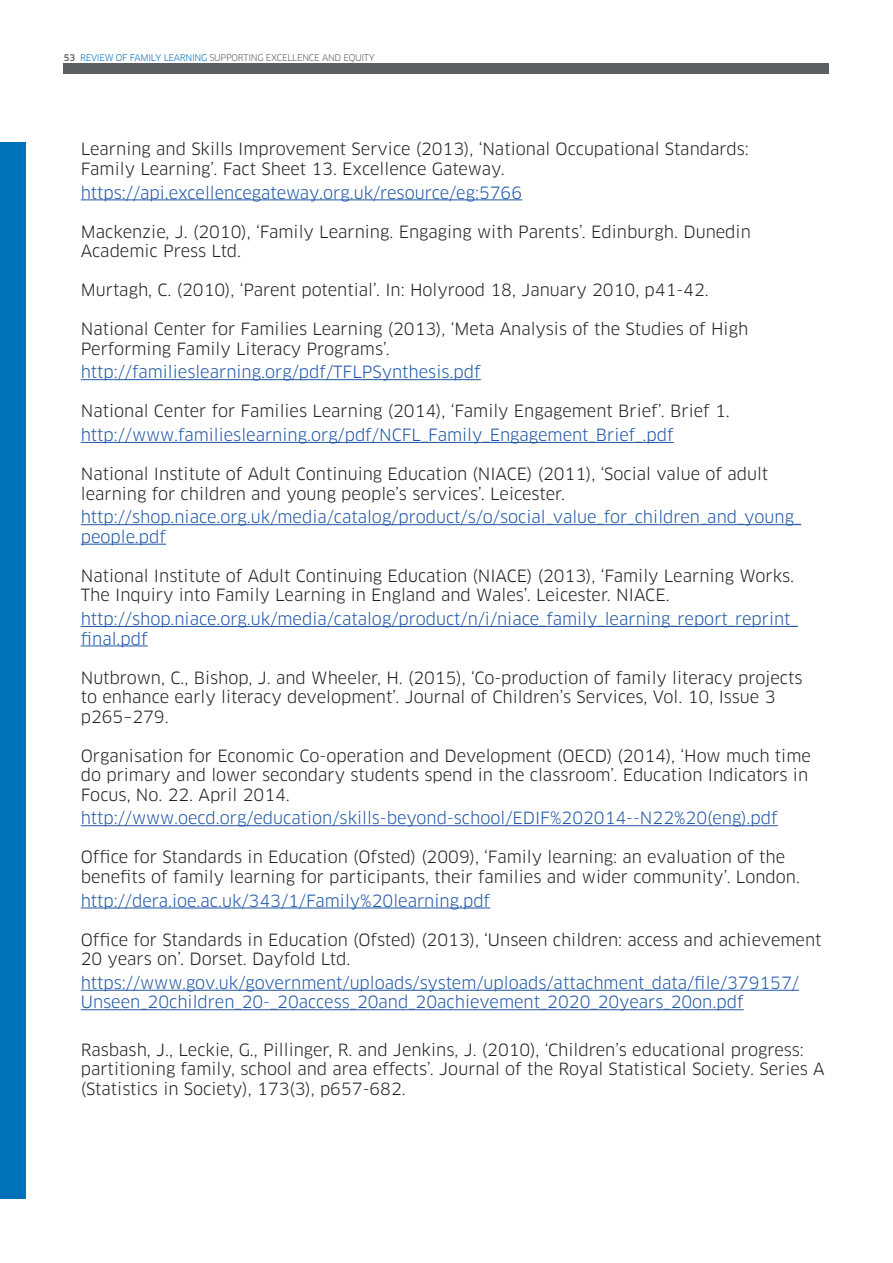
<style>
.page{position:relative;width:893px;height:1263px;background:#fff}
.page>*{position:absolute;margin:0;border:0;box-sizing:border-box;transform-origin:0 0}
.t1{font:16.5px/19.5px "Clan";color:#231f20}
.t2{font:16.5px/19.5px "Clan";color:#1e56a6}
.t3{font:9px "Clan";letter-spacing:-.035em;color:#5c6065}
.s1{font-weight:500}
.s2{color:#0071bb}
</style>
<div class="page">
<div style="left:64px;top:64px;width:765px;height:10px;background:#5c6065"></div>
<div style="left:0;top:142px;width:26px;height:1057px;background:#0071bb"></div>
<hr style="left:81px;top:200px;width:441px;height:1px;background:#1e56a6">
<hr style="left:81px;top:379px;width:400px;height:1px;background:#1e56a6">
<hr style="left:81px;top:442px;width:593px;height:1px;background:#1e56a6">
<hr style="left:81px;top:524px;width:720px;height:1px;background:#1e56a6">
<hr style="left:81px;top:544px;width:85px;height:1px;background:#1e56a6">
<hr style="left:81px;top:626px;width:717px;height:1px;background:#1e56a6">
<hr style="left:81px;top:646px;width:67px;height:1px;background:#1e56a6">
<hr style="left:81px;top:825px;width:697px;height:1px;background:#1e56a6">
<hr style="left:81px;top:908px;width:409px;height:1px;background:#1e56a6">
<hr style="left:81px;top:990px;width:718px;height:1px;background:#1e56a6">
<hr style="left:81px;top:1009px;width:663px;height:1px;background:#1e56a6">
<p class="t3" style="left:64px;top:52px;width:312px"><span class="s1">53</span> <span class="s2">REVIEW OF FAMILY LEARNING</span> SUPPORTING EXCELLENCE AND EQUITY</p>
<p class="t1" style="left:81px;top:140px;width:670px">Learning and Skills Improvement Service (2013), ‘National Occupational Standards:<br>Family Learning’. Fact Sheet 13. Excellence Gateway.</p>
<p class="t2" style="left:81px;top:183px;width:443px">https://api.excellencegateway.org.uk/resource/eg:5766</p>
<p class="t1" style="left:81px;top:222px;width:671px">Mackenzie, J. (2010), ‘Family Learning. Engaging with Parents’. Edinburgh. Dunedin<br>Academic Press Ltd.</p>
<p class="t1" style="left:81px;top:280px;width:630px">Murtagh, C. (2010), ‘Parent potential’. In: Holyrood 18, January 2010, p41-42.</p>
<p class="t1" style="left:81px;top:319px;width:669px">National Center for Families Learning (2013), ‘Meta Analysis of the Studies of High<br>Performing Family Literacy Programs’.</p>
<p class="t2" style="left:81px;top:363px;width:401px">http://familieslearning.org/pdf/TFLPSynthesis.pdf</p>
<p class="t1" style="left:81px;top:402px;width:650px">National Center for Families Learning (2014), ‘Family Engagement Brief’. Brief 1.</p>
<p class="t2" style="left:81px;top:425px;width:594px">http://www.familieslearning.org/pdf/NCFL_Family_Engagement_Brief_.pdf</p>
<p class="t1" style="left:81px;top:464px;width:689px">National Institute of Adult Continuing Education (NIACE) (2011), ‘Social value of adult learning for children and young people’s services’. Leicester.</p>
<p class="t2" style="left:81px;top:508px;width:722px">http://shop.niace.org.uk/media/catalog/product/s/o/social_value_for_children_and_young_ people.pdf</p>
<p class="t1" style="left:81px;top:566px;width:715px">National Institute of Adult Continuing Education (NIACE) (2013), ‘Family Learning Works.<br>The Inquiry into Family Learning in England and Wales’. Leicester. NIACE.</p>
<p class="t2" style="left:81px;top:609px;width:718px">http://shop.niace.org.uk/media/catalog/product/n/i/niace_family_learning_report_reprint_ final.pdf</p>
<p class="t1" style="left:81px;top:668px;width:723px">Nutbrown, C., Bishop, J. and Wheeler, H. (2015), ‘Co-production of family literacy projects to enhance early literacy development’. Journal of Children’s Services, Vol. 10, Issue 3 p265–279.</p>
<p class="t1" style="left:81px;top:746px;width:732px">Organisation for Economic Co-operation and Development (OECD) (2014), ‘How much time do primary and lower secondary students spend in the classroom’. Education Indicators in<br>Focus, No. 22. April 2014.</p>
<p class="t2" style="left:81px;top:809px;width:698px">http://www.oecd.org/education/skills-beyond-school/EDIF%202014--N22%20(eng).pdf</p>
<p class="t1" style="left:81px;top:848px;width:721px">Office for Standards in Education (Ofsted) (2009), ‘Family learning: an evaluation of the benefits of family learning for participants, their families and wider community’. London.</p>
<p class="t2" style="left:81px;top:891px;width:411px">http://dera.ioe.ac.uk/343/1/Family%20learning.pdf</p>
<p class="t1" style="left:81px;top:930px;width:742px">Office for Standards in Education (Ofsted) (2013), ‘Unseen children: access and achievement<br>20 years on’. Dorset. Dayfold Ltd.</p>
<p class="t2" style="left:81px;top:973px;width:720px">https://www.gov.uk/government/uploads/system/uploads/attachment_data/file/379157/<br>Unseen_20children_20-_20access_20and_20achievement_2020_20years_20on.pdf</p>
<p class="t1" style="left:81px;top:1040px;width:745px">Rasbash, J., Leckie, G., Pillinger, R. and Jenkins, J. (2010), ‘Children’s educational progress: partitioning family, school and area effects’. Journal of the Royal Statistical Society. Series A (Statistics in Society), 173(3), p657-682.</p>
</div>
